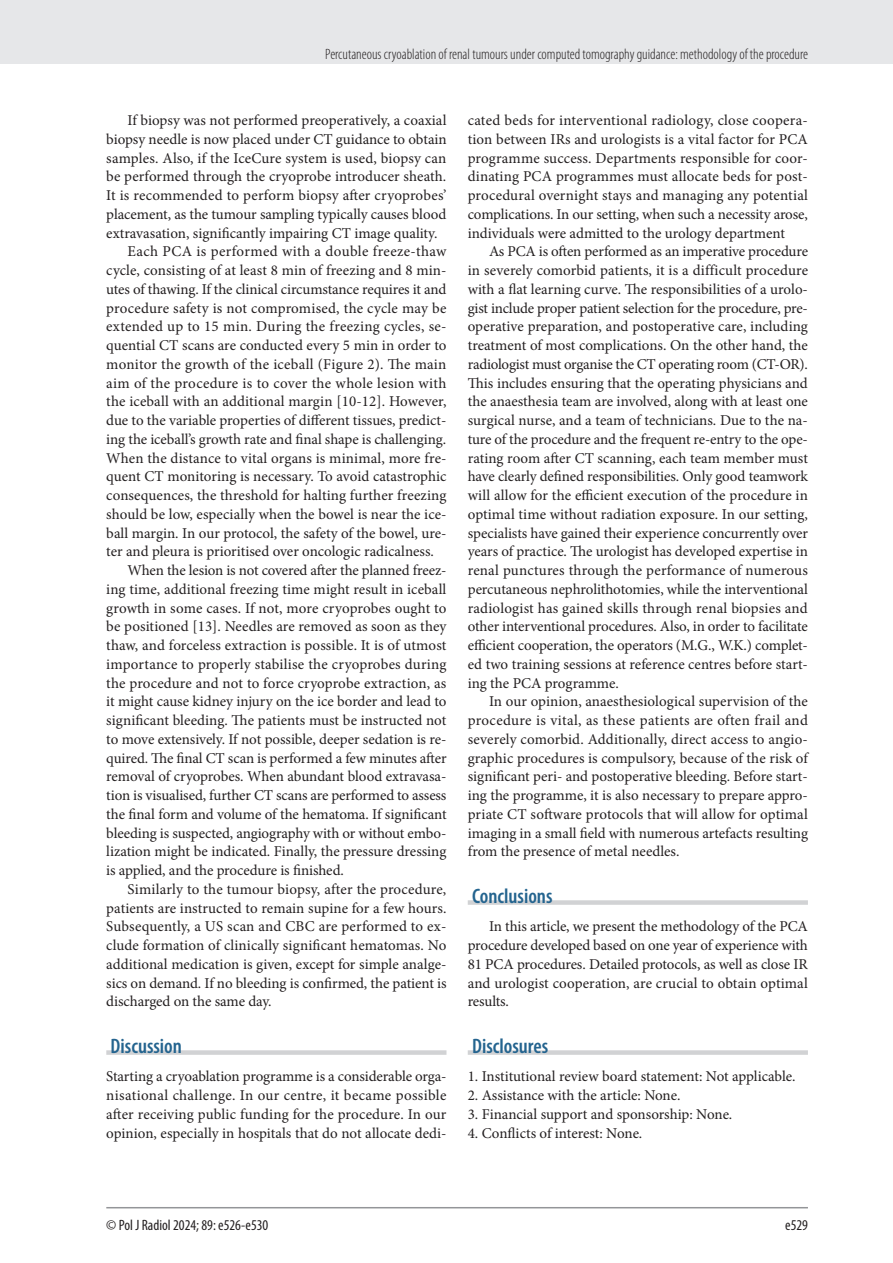
<style>
.page{position:relative;width:893px;height:1263px;background:#fff}
.page>*{position:absolute;margin:0;border:0;box-sizing:border-box;transform-origin:0 0}
.srodtytul_1{font:600 condensed 21px "Myriad Pro";color:#24648f}
.tekst{font:15px/18.8px "Minion Pro";letter-spacing:-.005em;color:#231f20;text-align:justify}
.tekst_bez_wciecia{font:15px/18.8px "Minion Pro";color:#231f20;text-align:justify}
.t1{font:300 condensed 15px "Myriad Pro";color:#231f20}
.t2{font:condensed 15px "Myriad Pro";color:#231f20}
</style>
<div class="page">
<div style="left:0;top:0;width:893px;height:64px;background:#e6e7e9"></div>
<hr style="left:106px;top:1207px;width:702px;height:1px;background:#939598">
<div style="left:106px;top:1050px;width:340px;height:5px;background:#d1d2d4"></div>
<div style="left:468px;top:900px;width:340px;height:5px;background:#d1d2d4"></div>
<div style="left:468px;top:1050px;width:340px;height:5px;background:#d1d2d4"></div>
<p class="t1" style="left:325px;top:45px;width:484px">Percutaneous cryoablation of renal tumours under computed tomography guidance: methodology of the procedure</p>
<p class="tekst" style="left:106px;top:111px;width:342px;text-indent:21px">If biopsy was not performed preoperatively, a coaxial biopsy needle is now placed under CT guidance to obtain samples. Also, if the IceCure system is used, biopsy can be performed through the cryoprobe introducer sheath.<br>It is recommended to perform biopsy after cryoprobes’ placement, as the tumour sampling typically causes blood extravasation, significantly impairing CT image quality.</p>
<p class="tekst" style="left:106px;top:242px;width:342px;text-indent:21px">Each PCA is performed with a double freeze-thaw cycle, consisting of at least 8 min of freezing and 8 min&shy;utes of thawing. If the clinical circumstance requires it and procedure safety is not compromised, the cycle may be extended up to 15 min. During the freezing cycles, se&shy;quential CT scans are conducted every 5 min in order to monitor the growth of the iceball (Figure 2). The main aim of the procedure is to cover the whole lesion with the iceball with an additional margin [10-12]. However, due to the variable properties of different tissues, predict&shy;ing the iceball’s growth rate and final shape is challenging.<br>When the distance to vital organs is minimal, more fre&shy;quent CT monitoring is necessary. To avoid catastrophic consequences, the threshold for halting further freezing should be low, especially when the bowel is near the ice&shy;ball margin. In our protocol, the safety of the bowel, ure&shy;ter and pleura is prioritised over oncologic radicalness.</p>
<p class="tekst" style="left:106px;top:561px;width:342px;text-indent:21px">When the lesion is not covered after the planned freez&shy;ing time, additional freezing time might result in iceball growth in some cases. If not, more cryoprobes ought to be positioned [13]. Needles are removed as soon as they thaw, and forceless extraction is possible. It is of utmost importance to properly stabilise the cryoprobes during the procedure and not to force cryoprobe extraction, as it might cause kidney injury on the ice border and lead to significant bleeding. The patients must be instructed not to move extensively. If not possible, deeper sedation is re&shy;quired. The final CT scan is performed a few minutes after removal of cryoprobes. When abundant blood extravasa&shy;tion is visualised, further CT scans are performed to assess the final form and volume of the hematoma. If significant bleeding is suspected, angiography with or without embo&shy;lization might be indicated. Finally, the pressure dressing is applied, and the procedure is finished.</p>
<p class="tekst" style="left:106px;top:880px;width:342px;text-indent:21px">Similarly to the tumour biopsy, after the procedure, patients are instructed to remain supine for a few hours.<br>Subsequently, a US scan and CBC are performed to ex&shy;clude formation of clinically significant hematomas. No additional medication is given, except for simple analge&shy;sics on demand. If no bleeding is confirmed, the patient is discharged on the same day.</p>
<p class="srodtytul_1" style="left:111px;top:1033px;width:73px">Discussion</p>
<p class="tekst_bez_wciecia" style="left:106px;top:1067px;width:342px">Starting a cryoablation programme is a considerable orga&shy;nisational challenge. In our centre, it became possible after receiving public funding for the procedure. In our opinion, especially in hospitals that do not allocate dedi-</p>
<p class="tekst_bez_wciecia" style="left:468px;top:111px;width:342px">cated beds for interventional radiology, close coopera&shy;tion between IRs and urologists is a vital factor for PCA programme success. Departments responsible for coor&shy;dinating PCA programmes must allocate beds for post&shy;procedural overnight stays and managing any potential complications. In our setting, when such a necessity arose, individuals were admitted to the urology department</p>
<p class="tekst" style="left:468px;top:242px;width:342px;text-indent:21px">As PCA is often performed as an imperative procedure in severely comorbid patients, it is a difficult procedure with a flat learning curve. The responsibilities of a urolo&shy;gist include proper patient selection for the procedure, pre&shy;operative preparation, and postoperative care, including treatment of most complications. On the other hand, the radiologist must organise the CT operating room (CT-OR).<br>This includes ensuring that the operating physicians and the anaesthesia team are involved, along with at least one surgical nurse, and a team of technicians. Due to the na&shy;ture of the procedure and the frequent re-entry to the ope&shy;rating room after CT scanning, each team member must have clearly defined responsibilities. Only good teamwork will allow for the efficient execution of the procedure in optimal time without radiation exposure. In our setting, specialists have gained their experience concurrently over years of practice. The urologist has developed expertise in renal punctures through the performance of numerous percutaneous nephrolithotomies, while the interventional radiologist has gained skills through renal biopsies and other interventional procedures. Also, in order to facilitate efficient cooperation, the operators (M.G., W.K.) complet&shy;ed two training sessions at reference centres before start&shy;ing the PCA programme.</p>
<p class="tekst" style="left:468px;top:692px;width:342px;text-indent:21px">In our opinion, anaesthesiological supervision of the procedure is vital, as these patients are often frail and severely comorbid. Additionally, direct access to angio&shy;graphic procedures is compulsory, because of the risk of significant peri- and postoperative bleeding. Before start&shy;ing the programme, it is also necessary to prepare appro&shy;priate CT software protocols that will allow for optimal imaging in a small field with numerous artefacts resulting from the presence of metal needles.</p>
<p class="srodtytul_1" style="left:472px;top:883px;width:82px">Conclusions</p>
<p class="tekst" style="left:468px;top:917px;width:342px;text-indent:21px">In this article, we present the methodology of the PCA procedure developed based on one year of experience with 81 PCA procedures. Detailed protocols, as well as close IR and urologist cooperation, are crucial to obtain optimal results.</p>
<p class="srodtytul_1" style="left:472px;top:1033px;width:78px">Disclosures</p>
<p class="tekst_bez_wciecia" style="left:468px;top:1067px;width:329px">1. Institutional review board statement: Not applicable.</p>
<p class="tekst_bez_wciecia" style="left:468px;top:1086px;width:214px">2. Assistance with the article: None.</p>
<p class="tekst_bez_wciecia" style="left:468px;top:1105px;width:266px">3. Financial support and sponsorship: None.</p>
<p class="tekst_bez_wciecia" style="left:468px;top:1123px;width:176px">4. Conflicts of interest: None.</p>
<p class="t2" style="left:106px;top:1216px;width:164px">© Pol J Radiol 2024; 89: e526-e530</p>
<p class="t2" style="left:785px;top:1216px;width:24px">e529</p>
</div>
